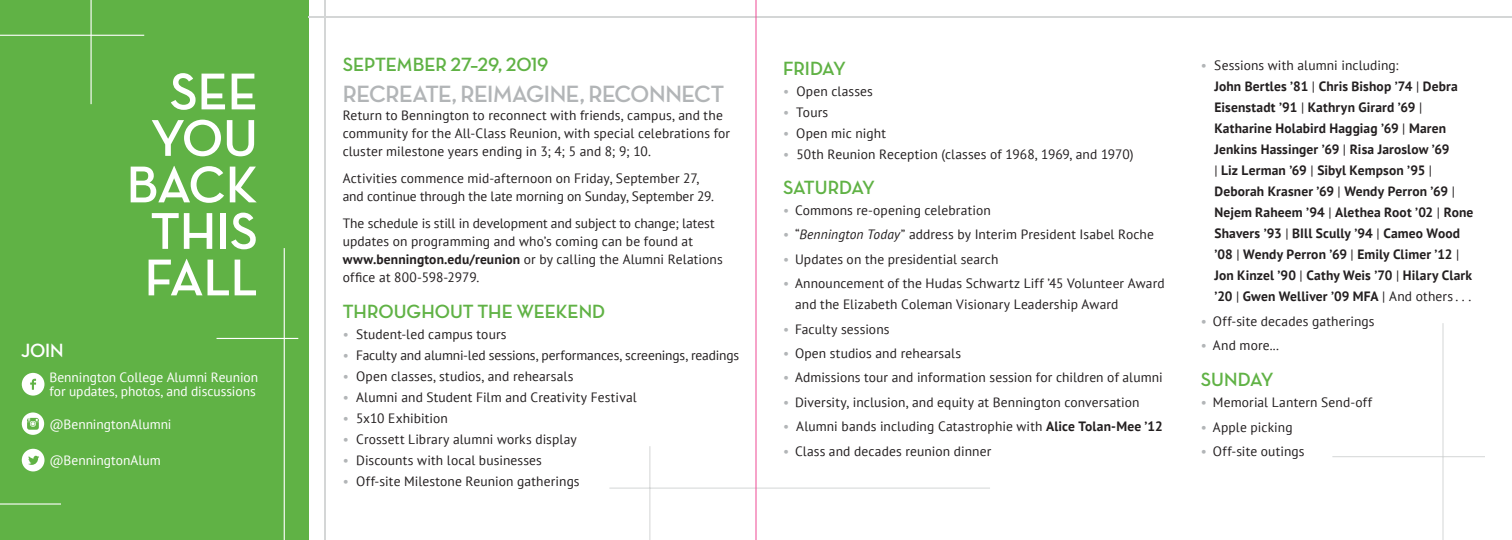
<style>
.page{position:relative;width:1512px;height:540px;background:#fff}
.page>*{position:absolute;margin:0;border:0;box-sizing:border-box;transform-origin:0 0}
.t1{font:52.65px "Neutraface Display Bold Alt";color:#fff}
.t2{font:24px "Neutraface Display Bold Alt";letter-spacing:-.025em;color:#b2b5b7}
.t3{font:19.5px "Neutraface Display Bold Alt";letter-spacing:-.005em;color:#60b245}
.t4{font:19.5px "Neutraface Display Bold Alt";color:#fff}
.t5{font:13.5px/18px "PT Sans";letter-spacing:.01em;color:#231f20}
.t6{font:700 13.5px/21px "PT Sans";letter-spacing:.01em;color:#231f20}
.t7{font:13.5px/13.5px "PT Sans";color:#fff}
.t8{font:13.5px "PT Sans";letter-spacing:-.01em;color:#231f20}
.s1{font-weight:700}
.s2{color:#b2b5b7}
.s3{font-style:italic}
.s4{font-weight:400}
</style>
<div class="page">
<div style="left:0;top:0;width:309px;height:540px;background:#60b245"></div>
<div style="left:22px;top:412px;width:22px;height:23px;background:#fff;border-radius:50%"></div>
<svg style="left:27px;top:418px;width:12px;height:12px"></svg>
<svg style="left:22px;top:373px;width:22px;height:23px"></svg>
<svg style="left:22px;top:449px;width:23px;height:22px"></svg>
<hr style="left:91px;top:0;width:1px;height:104px;background:#fff">
<hr style="left:284px;top:248px;width:1px;height:292px;background:#fff">
<hr style="left:0;top:35px;width:144px;height:1px;background:#fff">
<hr style="left:217px;top:338px;width:81px;height:1px;background:#fff">
<hr style="left:0;top:503px;width:61px;height:2px;background:#fff">
<hr style="left:1443px;top:323px;width:1px;height:217px;background:#d4d6d6">
<hr style="left:1332px;top:456px;width:153px;height:1px;background:#d4d6d6">
<hr style="left:650px;top:446px;width:1px;height:94px;background:#d4d6d6">
<hr style="left:609px;top:488px;width:381px;height:1px;background:#d4d6d6">
<hr style="left:309px;top:17px;width:1203px;height:1px;background:#d4d6d6">
<hr style="left:325px;top:0;width:1px;height:540px;background:#d4d6d6">
<hr style="left:756px;top:0;width:1px;height:540px;background:#ee4994">
<p class="t1" style="left:170px;top:62px;width:90px">SEE</p>
<p class="t1" style="left:151px;top:109px;width:109px">YOU</p>
<p class="t1" style="left:127px;top:155px;width:133px">BACK</p>
<p class="t1" style="left:151px;top:202px;width:109px">THIS</p>
<p class="t1" style="left:145px;top:248px;width:115px">FALL</p>
<p class="t4" style="left:21px;top:340px;width:44px">JOIN</p>
<p class="t7" style="left:49px;top:371px;width:210px">Bennington College Alumni Reunion for updates, photos, and discussions</p>
<p class="t7" style="left:49px;top:417px;width:124px">@BenningtonAlumni</p>
<p class="t7" style="left:49px;top:453px;width:113px">@BenningtonAlum</p>
<p class="t3" style="left:343px;top:53px;width:207px">SEPTEMBER 27–29, 2019</p>
<p class="t2" style="left:343px;top:81px;width:383px">RECREATE, REIMAGINE, RECONNECT</p>
<p class="t5" style="left:343px;top:106px;width:389px">Return to Bennington to reconnect with friends, campus, and the community for the All-Class Reunion, with special celebrations for cluster milestone years ending in 3; 4; 5 and 8; 9; 10.</p>
<p class="t5" style="left:343px;top:169px;width:373px">Activities commence mid-afternoon on Friday, September 27, and continue through the late morning on Sunday, September 29.</p>
<p class="t5" style="left:343px;top:214px;width:382px">The schedule is still in development and subject to change; latest updates on programming and who’s coming can be found at <span class="s1">www.bennington.edu/reunion</span> or by calling the Alumni Relations office at 800-598-2979.</p>
<p class="t3" style="left:343px;top:301px;width:264px">THROUGHOUT THE WEEKEND</p>
<p class="t5" style="left:343px;top:325px;width:165px"><span class="s2">•</span> Student-led campus tours</p>
<p class="t8" style="left:343px;top:347px;width:398px"><span class="s2">•</span> Faculty and alumni-led sessions, performances, screenings, readings</p>
<p class="t5" style="left:343px;top:367px;width:232px"><span class="s2">•</span> Open classes, studios, and rehearsals</p>
<p class="t5" style="left:343px;top:388px;width:296px"><span class="s2">•</span> Alumni and Student Film and Creativity Festival</p>
<p class="t5" style="left:343px;top:409px;width:107px"><span class="s2">•</span> 5x10 Exhibition</p>
<p class="t5" style="left:343px;top:430px;width:236px"><span class="s2">•</span> Crossett Library alumni works display</p>
<p class="t5" style="left:343px;top:451px;width:201px"><span class="s2">•</span> Discounts with local businesses</p>
<p class="t5" style="left:343px;top:472px;width:238px"><span class="s2">•</span> Off-site Milestone Reunion gatherings</p>
<p class="t3" style="left:783px;top:58px;width:64px">FRIDAY</p>
<p class="t5" style="left:783px;top:82px;width:92px"><span class="s2">•</span> Open classes</p>
<p class="t5" style="left:783px;top:103px;width:47px"><span class="s2">•</span> Tours</p>
<p class="t5" style="left:783px;top:124px;width:105px"><span class="s2">•</span> Open mic night</p>
<p class="t5" style="left:783px;top:145px;width:352px"><span class="s2">•</span> 50th Reunion Reception (classes of 1968, 1969, and 1970)</p>
<p class="t3" style="left:783px;top:176px;width:94px">SATURDAY</p>
<p class="t5" style="left:783px;top:201px;width:209px"><span class="s2">•</span> Commons re-opening celebration</p>
<p class="t5" style="left:783px;top:225px;width:373px"><span class="s2">•</span> “<span class="s3">Bennington Today</span>” address by Interim President Isabel Roche</p>
<p class="t5" style="left:783px;top:250px;width:217px"><span class="s2">•</span> Updates on the presidential search</p>
<p class="t5" style="left:795px;top:273px;width:371px;line-height:21px;text-indent:-12px"><span class="s2">•</span> Announcement of the Hudas Schwartz Liff ’45 Volunteer Award and the Elizabeth Coleman Visionary Leadership Award</p>
<p class="t5" style="left:783px;top:319px;width:108px"><span class="s2">•</span> Faculty sessions</p>
<p class="t5" style="left:783px;top:344px;width:180px"><span class="s2">•</span> Open studios and rehearsals</p>
<p class="t5" style="left:783px;top:368px;width:381px"><span class="s2">•</span> Admissions tour and information session for children of alumni</p>
<p class="t5" style="left:783px;top:393px;width:358px"><span class="s2">•</span> Diversity, inclusion, and equity at Bennington conversation</p>
<p class="t5" style="left:783px;top:417px;width:381px"><span class="s2">•</span> Alumni bands including Catastrophie with <span class="s1">Alice Tolan-Mee ’12</span></p>
<p class="t5" style="left:783px;top:442px;width:210px"><span class="s2">•</span> Class and decades reunion dinner</p>
<p class="t5" style="left:1201px;top:56px;width:199px"><span class="s2">•</span> Sessions with alumni including:</p>
<p class="t6" style="left:1214px;top:76px;width:260px">John Bertles ’81 <span class="s4">|</span> Chris Bishop ’74 <span class="s4">|</span> Debra Eisenstadt ’91 <span class="s4">|</span> Kathryn Girard ’69 <span class="s4">| </span>Katharine Holabird Haggiag ’69 <span class="s4">|</span> Maren Jenkins Hassinger ’69 <span class="s4">|</span> Risa Jaroslow ’69<br><span class="s4">|</span> Liz Lerman ’69 <span class="s4">|</span> Sibyl Kempson ’95 <span class="s4">| </span>Deborah Krasner ’69 <span class="s4">|</span> Wendy Perron ’69 <span class="s4">| </span>Nejem Raheem ’94 <span class="s4">|</span> Alethea Root ’02 <span class="s4">|</span> Rone Shavers ’93 <span class="s4">|</span> BIll Scully ’94 <span class="s4">|</span> Cameo Wood ’08 <span class="s4">|</span> Wendy Perron ’69 <span class="s4">|</span> Emily Climer ’12 <span class="s4">| </span>Jon Kinzel ’90 <span class="s4">|</span> Cathy Weis ’70 <span class="s4">|</span> Hilary Clark ’20 <span class="s4">|</span> Gwen Welliver ’09 MFA <span class="s4">| And others . . .</span></p>
<p class="t5" style="left:1201px;top:312px;width:175px"><span class="s2">•</span> Off-site decades gatherings</p>
<p class="t5" style="left:1201px;top:336px;width:80px"><span class="s2">•</span> And more...</p>
<p class="t3" style="left:1201px;top:369px;width:74px">SUNDAY</p>
<p class="t5" style="left:1201px;top:393px;width:173px"><span class="s2">•</span> Memorial Lantern Send-off</p>
<p class="t5" style="left:1201px;top:418px;width:93px"><span class="s2">•</span> Apple picking</p>
<p class="t5" style="left:1201px;top:442px;width:105px"><span class="s2">•</span> Off-site outings</p>
</div>
